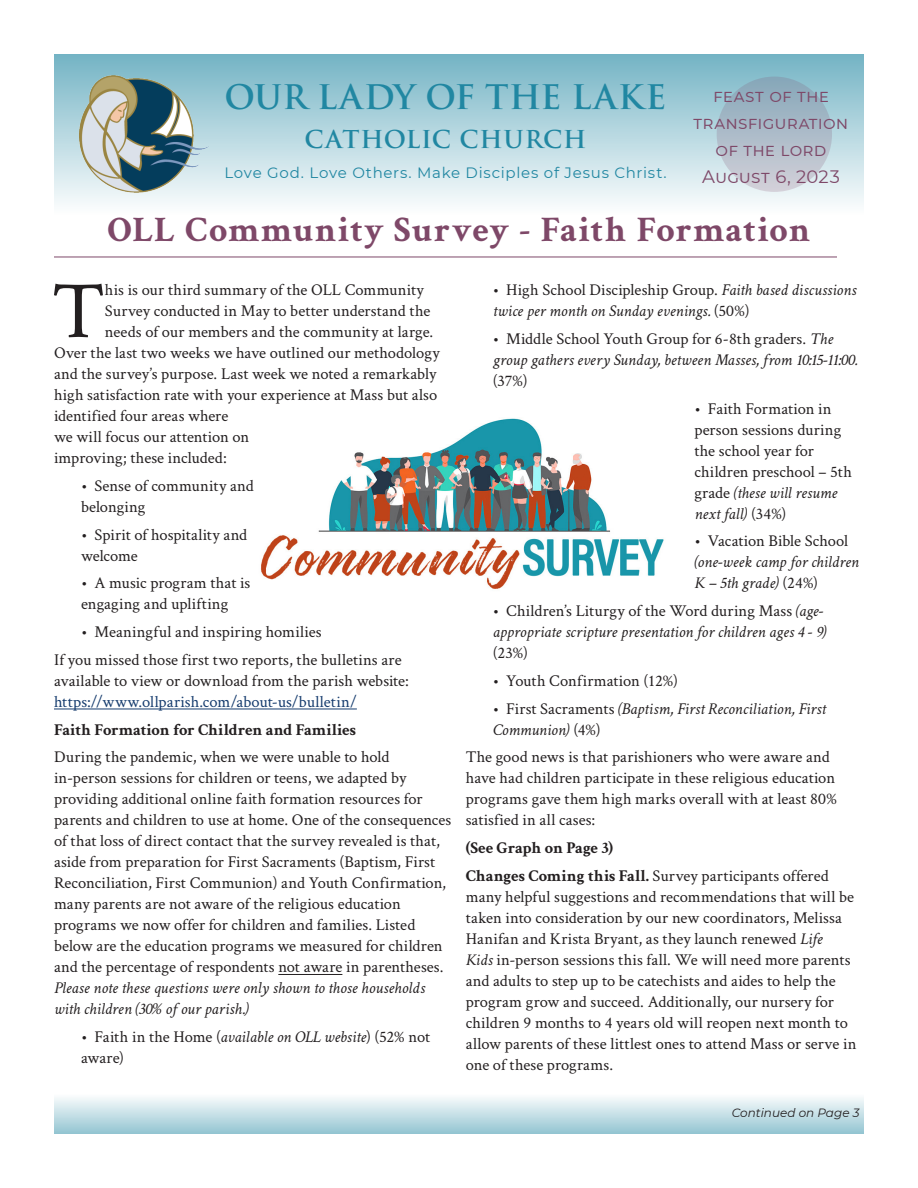
<style>
.page{position:relative;width:918px;height:1188px;background:#fff}
.page>*{position:absolute;margin:0;border:0;box-sizing:border-box;transform-origin:0 0}
.Cover___P3_Article_Body_Copy{font:81.45px "Crimson Text";color:#231f20}
.Montserrat_Body_10pt{font:700 36px "Crimson Text";letter-spacing:.02em;color:#7e4868}
.t1{font:700 33px "Trajan Pro";letter-spacing:.01em;color:#2187a2}
.t2{font:700 24px "Trajan Pro";letter-spacing:.025em;color:#2187a2}
.t3{font:18px/27px "Montserrat";letter-spacing:.01em;color:#7e4868;text-align:center}
.Cover___P3_Article_Body_Copy-2{font:16.5px/21px "Crimson Text";color:#231f20}
.t4{font:italic 16.5px/21px "Crimson Text";letter-spacing:-.005em;color:#231f20}
.Cover___P3_Article_Body_Copy-3{font:700 16.5px "Crimson Text";letter-spacing:-.01em;color:#231f20}
.t5{font:15px "Montserrat";letter-spacing:.05em;color:#2187a2}
.t6{font:italic 12px "Montserrat";color:#231f20}
.s1{color:#163c6e}
.s2{font-style:italic}
.s3{font-style:normal}
.s4{font-weight:700}
</style>
<div class="page">
<div style="left:54px;top:54px;width:810px;height:160px;background:linear-gradient(to bottom,#73b3c4,#fcfdfd)"></div>
<img style="left:80px;top:76px;width:130px;height:116px">
<div style="left:717px;top:77px;width:115px;height:115px;background:linear-gradient(to bottom,#85a7b8,#d4d1da);border-radius:50%"></div>
<div style="left:54px;top:1094px;width:810px;height:40px;background:linear-gradient(to bottom,#fdfefe,#95c6d2)"></div>
<hr style="left:54px;top:709px;width:303px;height:1px;background:#163c6e">
<hr style="left:278px;top:974px;width:64px;height:1px;background:#231f20">
<hr style="left:54px;top:257px;width:783px;height:1px;background:#7e4868">
<img style="left:261px;top:418px;width:403px;height:171px">
<p class="t1" style="left:224px;top:76px;width:444px">OUR LADY OF THE LAKE</p>
<p class="t2" style="left:305px;top:124px;width:283px">CATHOLIC CHURCH</p>
<p class="t5" style="left:224px;top:163px;width:444px">Love God. Love Others. Make Disciples of Jesus Christ.</p>
<p class="t3" style="left:694px;top:82px;width:156px">feast of the transfiguration of the lord</p>
<p class="t3" style="left:702px;top:163px;width:139px">August 6, 2023</p>
<p class="Montserrat_Body_10pt" style="left:107px;top:208px;width:705px">OLL Community Survey - Faith Formation</p>
<p class="Cover___P3_Article_Body_Copy" style="left:52px;top:255px;width:55px">T</p>
<p class="Cover___P3_Article_Body_Copy-2" style="left:105px;top:279px;width:320px">his is our third summary of the OLL Community</p>
<p class="Cover___P3_Article_Body_Copy-2" style="left:105px;top:300px;width:327px">Survey conducted in May to better understand the</p>
<p class="Cover___P3_Article_Body_Copy-2" style="left:105px;top:321px;width:330px">needs of our members and the community at large.</p>
<p class="Cover___P3_Article_Body_Copy-2" style="left:54px;top:342px;width:387px">Over the last two weeks we have outlined our methodology</p>
<p class="Cover___P3_Article_Body_Copy-2" style="left:54px;top:363px;width:384px">and the survey’s purpose. Last week we noted a remarkably</p>
<p class="Cover___P3_Article_Body_Copy-2" style="left:54px;top:384px;width:385px">high satisfaction rate with your experience at Mass but also</p>
<p class="Cover___P3_Article_Body_Copy-2" style="left:54px;top:405px;width:176px">identified four areas where</p>
<p class="Cover___P3_Article_Body_Copy-2" style="left:54px;top:426px;width:197px">we will focus our attention on</p>
<p class="Cover___P3_Article_Body_Copy-2" style="left:54px;top:447px;width:174px">improving; these included:</p>
<p class="Cover___P3_Article_Body_Copy-2" style="left:81px;top:474px;width:174px">• Sense of community and belonging</p>
<p class="Cover___P3_Article_Body_Copy-2" style="left:81px;top:523px;width:168px">• Spirit of hospitality and welcome</p>
<p class="Cover___P3_Article_Body_Copy-2" style="left:81px;top:572px;width:171px">• A music program that is engaging and uplifting</p>
<p class="Cover___P3_Article_Body_Copy-2" style="left:81px;top:621px;width:242px">• Meaningful and inspiring homilies</p>
<p class="Cover___P3_Article_Body_Copy-2" style="left:54px;top:648px;width:356px">If you missed those first two reports, the bulletins are available to view or download from the parish website: <span class="s1">https://www.ollparish.com/about-us/bulletin/</span></p>
<p class="Cover___P3_Article_Body_Copy-3" style="left:54px;top:719px;width:304px">Faith Formation for Children and Families</p>
<p class="Cover___P3_Article_Body_Copy-2" style="left:54px;top:746px;width:399px">During the pandemic, when we were unable to hold in-person sessions for children or teens, we adapted by providing additional online faith formation resources for parents and children to use at home. One of the consequences of that loss of direct contact that the survey revealed is that, aside from preparation for First Sacraments (Baptism, First Reconciliation, First Communion) and Youth Confirmation, many parents are not aware of the religious education programs we now offer for children and families. Listed below are the education programs we measured for children and the percentage of respondents not aware in parentheses.<br><span class="s2">Please note these questions were only shown to those households with children (30% of our parish.)</span></p>
<p class="Cover___P3_Article_Body_Copy-2" style="left:81px;top:1026px;width:351px">• Faith in the Home (<span class="s2">available on OLL website</span>) (52% not aware)</p>
<p class="t4" style="left:493px;top:279px;width:365px"><span class="s3">• High School Discipleship Group.</span> Faith based discussions twice per month on Sunday evenings. <span class="s3">(50%)</span></p>
<p class="t4" style="left:493px;top:328px;width:366px"><span class="s3">• Middle School Youth Group for 6-8th graders.</span> The group gathers every Sunday, between Masses, from 10:15-11:00. <span class="s3">(37%)</span></p>
<p class="Cover___P3_Article_Body_Copy-2" style="left:694px;top:397px;width:159px">• Faith Formation in person sessions during the school year for children preschool – 5th grade <span class="s2">(these will resume next fall)</span> (34%)</p>
<p class="t4" style="left:694px;top:531px;width:166px"><span class="s3">• Vacation Bible School </span>(one-week camp for children<br>K – 5th grade) <span class="s3">(24%)</span></p>
<p class="t4" style="left:493px;top:600px;width:335px"><span class="s3">• Children’s Liturgy of the Word during Mass</span> (age&shy;appropriate scripture presentation for children ages 4 - 9) <span class="s3">(23%)</span></p>
<p class="Cover___P3_Article_Body_Copy-2" style="left:493px;top:669px;width:187px">• Youth Confirmation (12%)</p>
<p class="t4" style="left:493px;top:698px;width:334px"><span class="s3">• First Sacraments</span> (Baptism, First Reconciliation, First<br>Communion) <span class="s3">(4%)</span></p>
<p class="Cover___P3_Article_Body_Copy-2" style="left:466px;top:746px;width:373px">The good news is that parishioners who were aware and have had children participate in these religious education programs gave them high marks overall with at least 80% satisfied in all cases:</p>
<p class="Cover___P3_Article_Body_Copy-3" style="left:466px;top:838px;width:149px">(See Graph on Page 3)</p>
<p class="Cover___P3_Article_Body_Copy-2" style="left:466px;top:864px;width:392px"><span class="s4">Changes Coming this Fall.</span> Survey participants offered many helpful suggestions and recommendations that will be taken into consideration by our new coordinators, Melissa Hanifan and Krista Bryant, as they launch renewed <span class="s2">Life<br>Kids</span> in-person sessions this fall. We will need more parents and adults to step up to be catechists and aides to help the program grow and succeed. Additionally, our nursery for children 9 months to 4 years old will reopen next month to allow parents of these littlest ones to attend Mass or serve in one of these programs.</p>
<p class="t6" style="left:732px;top:1105px;width:129px">Continued on Page 3</p>
</div>
